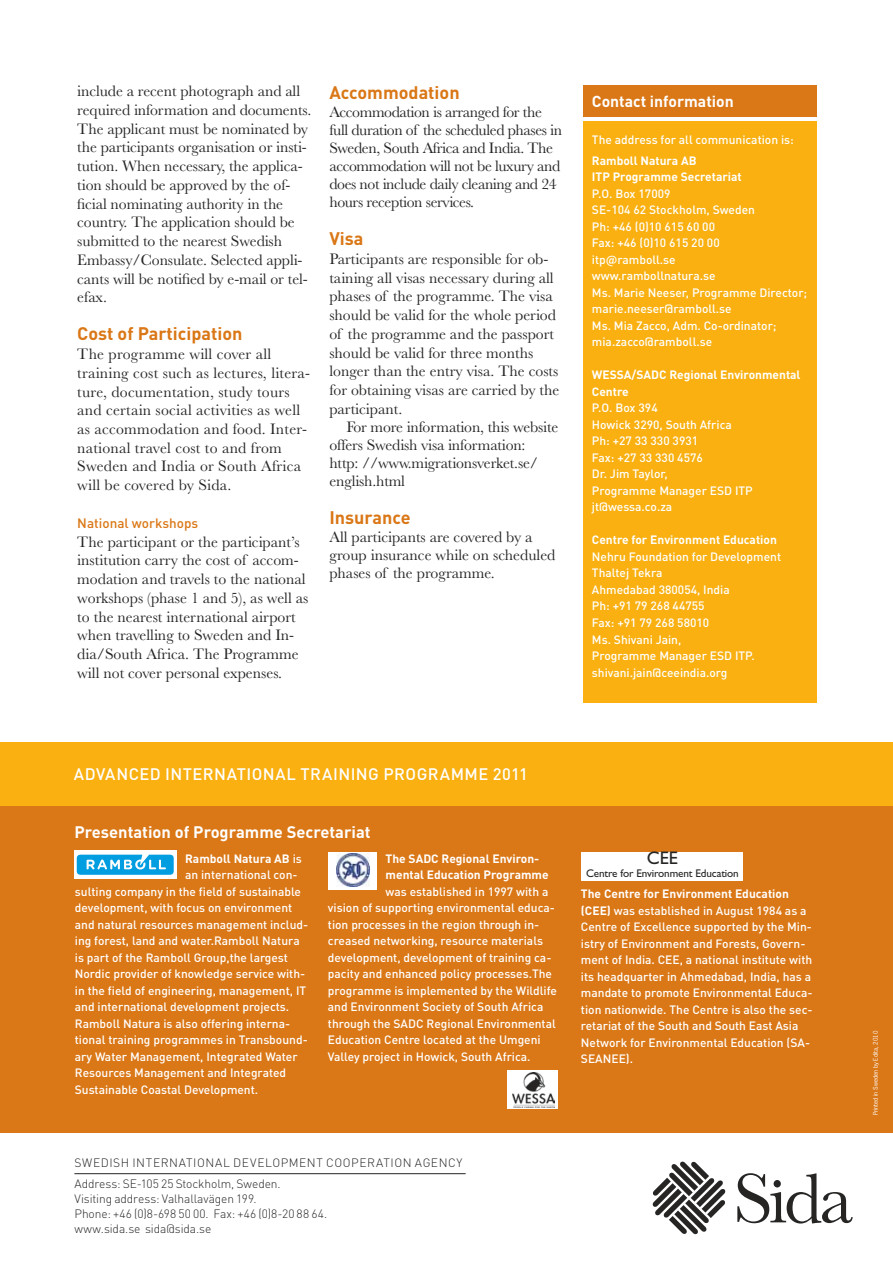
<style>
.page{position:relative;width:893px;height:1263px;background:#fff}
.page>*{position:absolute;margin:0;border:0;box-sizing:border-box;transform-origin:0 0}
.t1{font:18.15px "Gill Sans Std";color:#262524}
.t2{font:700 18px "DIN Pro";color:#da7716}
.t3{font:500 16.5px "DIN Pro";letter-spacing:.03em;color:#fff}
.t4{font:700 16.5px "DIN Pro";color:#fff}
.t5{font:15.75px/18.8px "Baskerville MT Std";color:#262524}
.t6{font:15.75px/18px "Baskerville MT Std";letter-spacing:-.025em;color:#262524}
.t7{font:700 15.75px "DIN Pro";color:#fff}
.t8{font:500 13.5px "DIN Pro";color:#da7716}
.t9{font:500 12px/16.5px "DIN Pro";color:#fff}
.t10{font:700 12px/16.5px "DIN Pro";color:#fff}
.t11{font:300 12px/15px "DIN Pro";letter-spacing:.005em;color:#262524}
.t12{font:300 12px/21px "DIN Pro";letter-spacing:.04em;color:#262524}
.t13{font:11.1px "Gill Sans Std";letter-spacing:-.01em;color:#262524}
.t14{font:6px "News Gothic Std";color:#fff}
.s1{font-weight:500}
.s2{font-weight:700}
</style>
<div class="page">
<div style="left:0;top:805px;width:893px;height:328px;background:#da7716"></div>
<div style="left:583px;top:85px;width:233px;height:31px;background:#da7716"></div>
<div style="left:583px;top:121px;width:233px;height:582px;background:#f9b010"></div>
<div style="left:74px;top:850px;width:103px;height:28px;background:#fff"></div>
<svg style="left:77px;top:855px;width:97px;height:20px"></svg>
<svg style="left:508px;top:1071px;width:50px;height:38px"></svg>
<img style="left:512px;top:1072px;width:42px;height:35px">
<div style="left:329px;top:851px;width:48px;height:38px;background:#fff"></div>
<img style="left:336px;top:854px;width:34px;height:33px">
<div style="left:582px;top:852px;width:161px;height:29px;background:#fff"></div>
<svg style="left:653px;top:1161px;width:73px;height:73px"></svg>
<svg style="left:737px;top:1173px;width:116px;height:50px"></svg>
<div style="left:0;top:742px;width:893px;height:63px;background:#f9b010"></div>
<hr style="left:74px;top:1173px;width:392px;height:1px;background:#262524">
<p class="t5" style="left:77px;top:82px;width:236px">include a recent photograph and all required information and documents.<br>The applicant must be nominated by the participants organisation or insti‑ tution. When necessary, the applica‑ tion should be approved by the of‑ ficial nominating authority in the country. The application should be submitted to the nearest Swedish Embassy/Consulate. Selected appli‑ cants will be notified by e-mail or tel‑ efax.</p>
<h2 class="t2" style="left:77px;top:321px;width:167px">Cost of Participation</h2>
<p class="t5" style="left:77px;top:344px;width:234px">The programme will cover all training cost such as lectures, litera‑ ture, documentation, study tours and certain social activities as well as accommodation and food. Inter‑ national travel cost to and from<br>Sweden and India or South Africa will be covered by Sida.</p>
<p class="t8" style="left:77px;top:514px;width:122px">National workshops</p>
<p class="t5" style="left:77px;top:532px;width:233px">The participant or the participant’s institution carry the cost of accom‑ modation and travels to the national workshops (phase 1 and 5), as well as to the nearest international airport when travelling to Sweden and In‑ dia/South Africa. The Programme will not cover personal expenses.</p>
<h2 class="t2" style="left:329px;top:81px;width:132px">Accommodation</h2>
<h3 class="t6" style="left:329px;top:103px;width:234px">Accommodation is arranged for the full duration of the scheduled phases in Sweden, South Africa and India. The accommodation will not be luxury and does not include daily cleaning and 24 hours reception services.</h3>
<h2 class="t2" style="left:329px;top:226px;width:36px">Visa</h2>
<p class="t5" style="left:329px;top:249px;width:231px">Participants are responsible for ob‑ taining all visas necessary during all phases of the programme. The visa should be valid for the whole period of the programme and the passport should be valid for three months longer than the entry visa. The costs for obtaining visas are carried by the participant.</p>
<h3 class="t5" style="left:329px;top:418px;width:231px;line-height:18px;text-indent:17px">For more information, this website offers Swedish visa information: http: //www.migrationsverket.se/ english.html</h3>
<h2 class="t2" style="left:329px;top:505px;width:83px">Insurance</h2>
<h3 class="t5" style="left:329px;top:528px;width:228px;line-height:18px">All participants are covered by a group insurance while on scheduled phases of the programme.</h3>
<h3 class="t7" style="left:592px;top:91px;width:143px">Contact information</h3>
<p class="t9" style="left:592px;top:131px;width:203px">The address for all communication is:</p>
<p class="t10" style="left:592px;top:152px;width:151px">Ramboll Natura AB<br>ITP Programme Secretariat</p>
<p class="t9" style="left:592px;top:185px;width:217px">P.O. Box 17009<br>SE-104 62 Stockholm, Sweden<br>Ph: +46 (0)10 615 60 00<br>Fax: +46 (0)10 615 20 00<br>itp@ramboll.se<br>www.rambollnatura.se<br>Ms. Marie Neeser, Programme Director; marie.neeser@ramboll.se<br>Ms. M ia Zacco, Adm. Co-ordinator; mia.zacco@ramboll.se</p>
<p class="t10" style="left:592px;top:366px;width:210px">WESSA/SADC Regional Environmental<br>Centre</p>
<p class="t9" style="left:592px;top:399px;width:162px">P.O. Box 394<br>Howick 3290, South Africa<br>Ph: +27 33 330 3931<br>Fax: +27 33 330 4576<br>D r. Jim Taylor,<br>Programme Manager ESD ITP jt@wessa.co.za</p>
<p class="t10" style="left:592px;top:531px;width:186px">Centre for Environment Education</p>
<p class="t9" style="left:592px;top:548px;width:191px">Nehru Foundation for Development<br>Thaltej Tekra<br>Ahmedabad 380054, India<br>Ph: +91 79 268 44755<br>Fax: +91 79 268 58010<br>Ms. Shivani Jain,<br>Programme Manager ESD ITP. shivani.jain@ceeindia.org</p>
<h3 class="t3" style="left:74px;top:762px;width:456px">Advanced International Trai ni ng Programme 2011</h3>
<h3 class="t3" style="left:72px;top:770px;width:307px">Wi nd Power Development and Use</h3>
<h3 class="t4" style="left:75px;top:821px;width:298px">Presentation of Programme Secretariat</h3>
<p class="t10" style="left:185px;top:849px;width:118px">Ramboll Natura AB <span class="s1">is</span></p>
<p class="t9" style="left:185px;top:866px;width:114px">an international con-</p>
<p class="t9" style="left:75px;top:882px;width:228px">sulting company in the field of sustainable</p>
<p class="t9" style="left:75px;top:899px;width:219px">development, with focus on environment</p>
<p class="t9" style="left:75px;top:915px;width:235px">and natural resources management includ-</p>
<p class="t9" style="left:75px;top:932px;width:226px">ing forest, land and water.Ramboll Natura</p>
<p class="t9" style="left:75px;top:948px;width:215px">is part of the Ramboll Group,the largest</p>
<p class="t9" style="left:75px;top:965px;width:232px">N ordic provider of knowledge service with-</p>
<p class="t9" style="left:75px;top:981px;width:232px">in the field of engineering, management, IT</p>
<p class="t9" style="left:75px;top:998px;width:216px">and international development projects.</p>
<p class="t9" style="left:75px;top:1014px;width:217px">Ramboll Natura is also offering interna-</p>
<p class="t9" style="left:75px;top:1031px;width:234px">tional training programmes in Transbound-</p>
<p class="t9" style="left:75px;top:1047px;width:224px">ary Water Management, Integrated Water</p>
<p class="t9" style="left:75px;top:1064px;width:213px">Resources Management and Integrated</p>
<p class="t9" style="left:75px;top:1080px;width:185px">Sustainable Coastal Development.</p>
<h1 class="t1" style="left:647px;top:848px;width:33px">CEE</h1>
<p class="t13" style="left:586px;top:867px;width:154px">Centre for Environment Education</p>
<p class="t10" style="left:386px;top:849px;width:165px">The SADC Regional Environ&shy;mental Education Programme</p>
<p class="t9" style="left:328px;top:882px;width:231px;text-indent:58px">was established in 1997 with a vision of supporting environmental educa&shy;tion processes in the region through in&shy;creased networking, resource materials development, development of training ca&shy;pacity and enhanced policy processes.The programme is implemented by the Wildlife and Environment Society of South Africa through the SADC Regional Environmental Education Centre located at the Umgeni Valley project in Howick, South Africa.</p>
<p class="t9" style="left:581px;top:885px;width:232px"><span class="s2">The Centre for Environment Education (CEE)</span> was established in August 1984 as a Centre of Excellence supported by the M in&shy;istry of Environment and Forests, Govern&shy;ment of India. CEE</p>
<p class="t9" style="left:581px;top:951px;width:233px;text-indent:99px">, a national institute with its headquarter in Ahmedabad, India, has a mandate to promote Environmental Educa&shy;tion nationwide. The Centre is also the sec&shy;retariat of the South and South East Asia<br>N etwork for Environmental Education (SA-SEANEE</p>
<p class="t9" style="left:626px;top:1050px;width:9px">).</p>
<p class="t12" style="left:74px;top:1152px;width:389px">SWEDISH INTERNATIONAL DEVELOPMENT COOPERATION AGENCY<br>Address: SE-105 25 Stockholm, Sweden.</p>
<p class="t11" style="left:74px;top:1191px;width:254px">Visiting address: Valhallavägen 199.<br>Phone: +46 (0)8-698 50 00. Fax: +46 (0)8-20 88 64. www.sida.se sida@sida.se</p>
<p class="t14" style="left:872px;top:1115px;width:86px;rotate:-90deg">Printed in Sweden by Edita, 2010</p>
</div>
